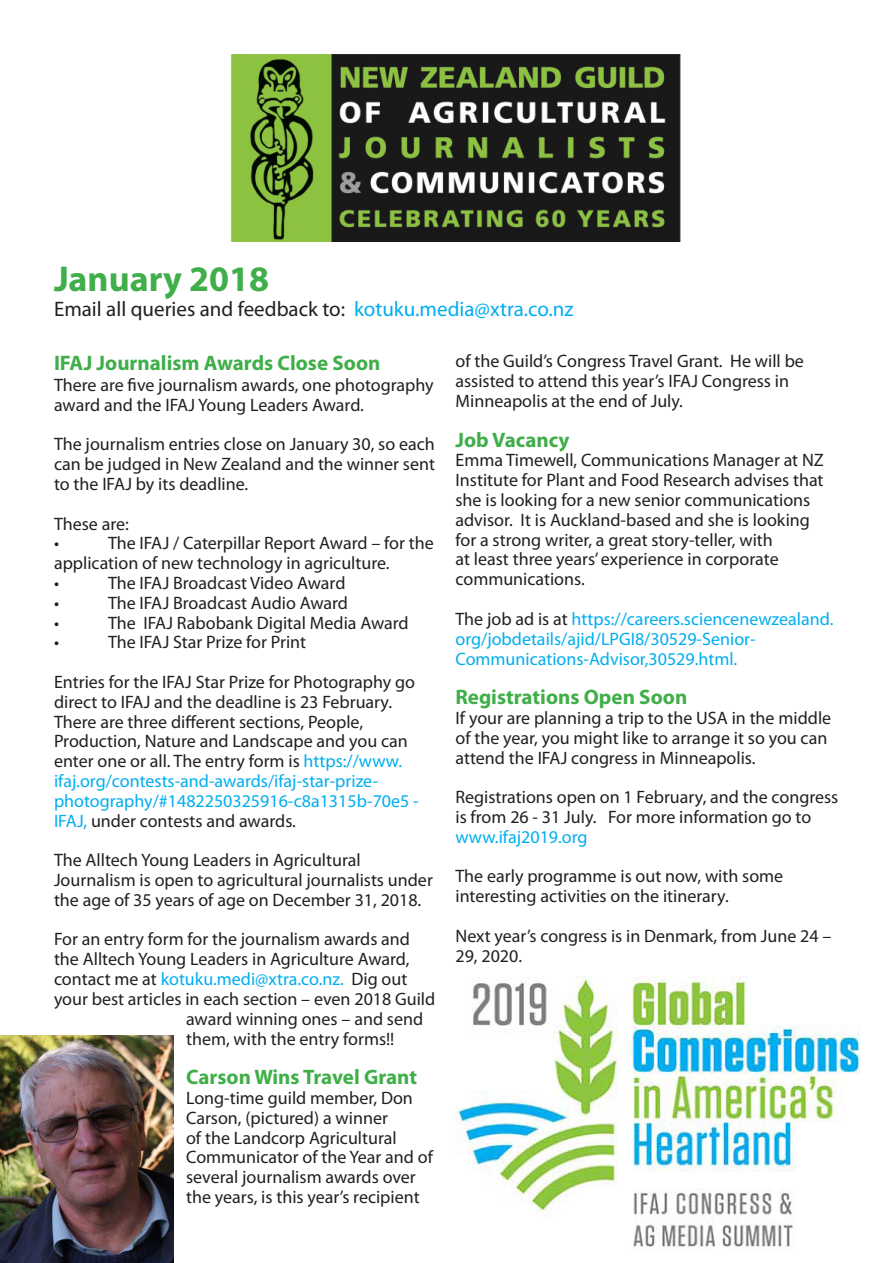
<style>
.page{position:relative;width:893px;height:1263px;background:#fff}
.page>*{position:absolute;margin:0;border:0;box-sizing:border-box;transform-origin:0 0}
.t1{font:700 36px "Myriad Pro";color:#40ae49}
.t2{font:700 21px "Myriad Pro";color:#40ae49}
.t3{font:21px "Myriad Pro";color:#231f20}
.t4{font:18px/19.8px "Myriad Pro";color:#231f20}
.t5{font:18px/19.8px "Myriad Pro";color:#00aeef}
.s1{color:#00aeef}
.s2{color:#231f20}
</style>
<div class="page">
<img style="left:0;top:1035px;width:173px;height:228px">
<img style="left:455px;top:977px;width:405px;height:273px">
<img style="left:231px;top:54px;width:449px;height:188px">
<p class="t1" style="left:54px;top:255px;width:217px">January 2018</p>
<p class="t3" style="left:54px;top:296px;width:521px">Email all queries and feedback to: <span class="s1">kotuku.media@xtra.co.nz</span></p>
<p class="t2" style="left:54px;top:349px;width:328px">IFAJ Journalism Awards Close Soon</p>
<p class="t4" style="left:54px;top:375px;width:381px">There are five journalism awards, one photography award and the IFAJ Young Leaders Award.</p>
<p class="t4" style="left:54px;top:434px;width:382px;text-align:justify">The journalism entries close on January 30, so each can be judged in New Zealand and the winner sent to the IFAJ by its deadline.</p>
<p class="t4" style="left:54px;top:513px;width:76px">These are:</p>
<p class="t4" style="left:54px;top:533px;width:7px">•</p>
<p class="t4" style="left:455px;top:351px;width:350px">of the Guild’s Congress Travel Grant. He will be assisted to attend this year’s IFAJ Congress in<br>Minneapolis at the end of July.</p>
<p class="t2" style="left:455px;top:426px;width:116px">Job Vacancy</p>
<p class="t4" style="left:455px;top:450px;width:370px">Emma Timewell, Communications Manager at NZ Institute for Plant and Food Research advises that she is looking for a new senior communications advisor. It is Auckland-based and she is looking for a strong writer, a great story-teller, with<br>at least three years’ experience in corporate communications.</p>
<p class="t5" style="left:455px;top:609px;width:379px"><span class="s2">The job ad is at</span> https://careers.sciencenewzealand. org/jobdetails/ajid/LPGI8/30529-Senior-<br>Communications-Advisor,30529.html.</p>
<p class="t2" style="left:455px;top:683px;width:233px">Registrations Open Soon</p>
<p class="t4" style="left:455px;top:708px;width:377px">If your are planning a trip to the USA in the middle of the year, you might like to arrange it so you can attend the IFAJ congress in Minneapolis.</p>
<p class="t4" style="left:455px;top:787px;width:384px">Registrations open on 1 February, and the congress is from 26 - 31 July. For more information go to <span class="s1">www.ifaj2019.org</span></p>
<p class="t4" style="left:455px;top:866px;width:329px">The early programme is out now, with some interesting activities on the itinerary.</p>
<p class="t4" style="left:455px;top:925px;width:378px">Next year’s congress is in Denmark, from June 24 –<br>29, 2020.</p>
<p class="t4" style="left:54px;top:533px;width:381px;text-indent:54px">The IFAJ / Caterpillar Report Award – for the application of new technology in agriculture.</p>
<p class="t4" style="left:54px;top:573px;width:7px">•</p>
<p class="t4" style="left:108px;top:573px;width:239px">The IFAJ Broadcast Video Award</p>
<p class="t4" style="left:54px;top:593px;width:7px">•</p>
<p class="t4" style="left:108px;top:593px;width:242px">The IFAJ Broadcast Audio Award</p>
<p class="t4" style="left:54px;top:612px;width:7px">•</p>
<p class="t4" style="left:108px;top:612px;width:302px">The IFAJ Rabobank Digital Media Award</p>
<p class="t4" style="left:54px;top:632px;width:7px">•</p>
<p class="t4" style="left:108px;top:632px;width:200px">The IFAJ Star Prize for Print</p>
<p class="t4" style="left:54px;top:672px;width:366px">Entries for the IFAJ Star Prize for Photography go direct to IFAJ and the deadline is 23 February.<br>There are three different sections, People, Production, Nature and Landscape and you can enter one or all. The entry form is <span class="s1">https://www. ifaj.org/contests-and-awards/ifaj-star-prize&shy;photography/#1482250325916-c8a1315b-70e5 - IFAJ,</span> under contests and awards.</p>
<p class="t4" style="left:54px;top:850px;width:380px">The Alltech Young Leaders in Agricultural<br>Journalism is open to agricultural journalists under the age of 35 years of age on December 31, 2018.</p>
<p class="t4" style="left:54px;top:929px;width:358px">For an entry form for the journalism awards and</p>
<p class="t4" style="left:54px;top:949px;width:357px">the Alltech Young Leaders in Agriculture Award,</p>
<p class="t5" style="left:54px;top:969px;width:355px"><span class="s2">contact me at</span> kotuku.medi@xtra.co.nz. <span class="s2">Dig out</span></p>
<p class="t4" style="left:54px;top:989px;width:383px">your best articles in each section – even 2018 Guild</p>
<p class="t4" style="left:186px;top:1008px;width:239px">award winning ones – and send</p>
<p class="t4" style="left:186px;top:1028px;width:210px">them, with the entry forms!!</p>
<p class="t2" style="left:186px;top:1063px;width:233px">Carson Wins Travel Grant</p>
<p class="t4" style="left:186px;top:1088px;width:248px">Long-time guild member, Don<br>Carson, (pictured) a winner<br>of the Landcorp Agricultural<br>Communicator of the Year and of several journalism awards over the years, is this year’s recipient</p>
</div>
